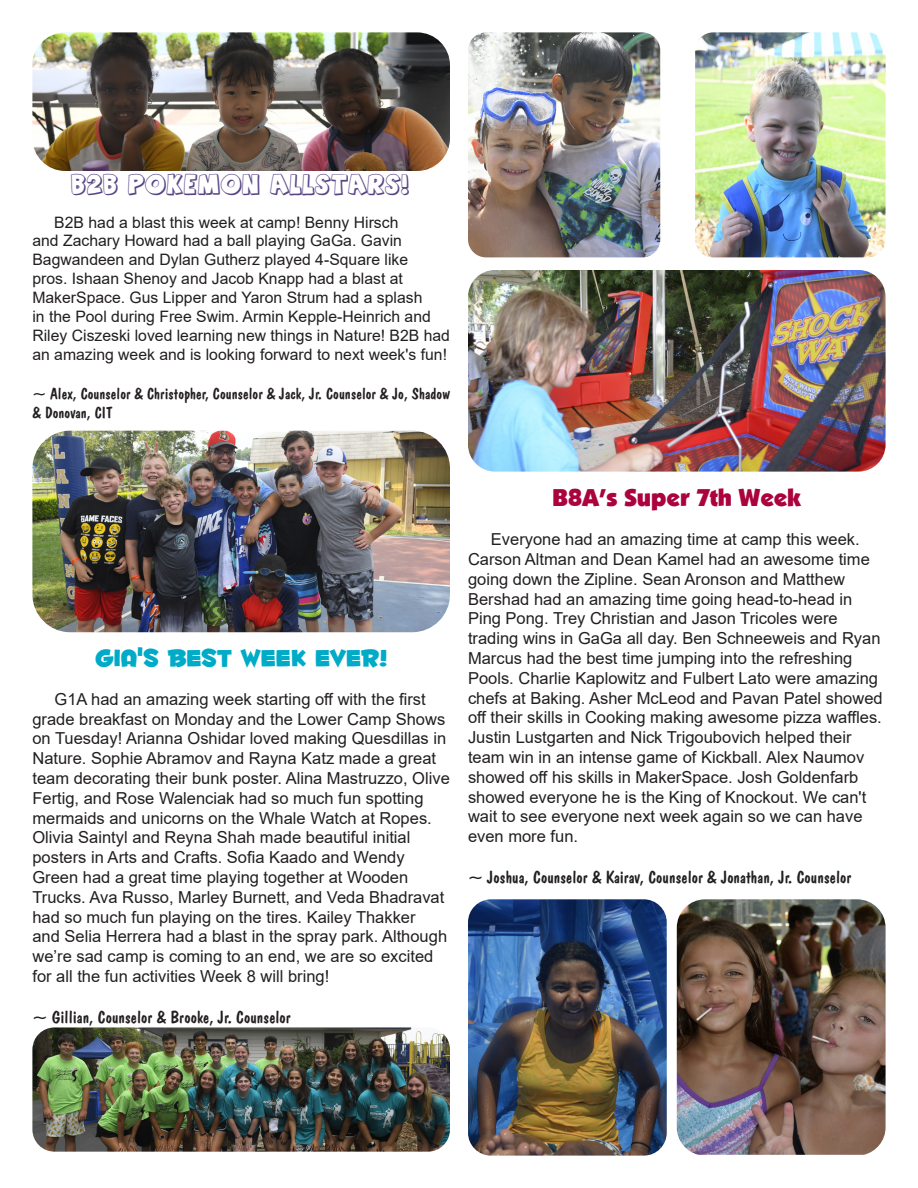
<style>
.page{position:relative;width:918px;height:1188px;background:#fff}
.page>*{position:absolute;margin:0;border:0;box-sizing:border-box;transform-origin:0 0}
.t1{font:28.5px "Fontdinerdotcom Huggable";color:#00abc8}
.t2{font:24px "Boulder";color:#ab033e}
.t3{font:19.5px "Agent Orange";color:#574585}
.t4{font:18px "Dom Casual BT";color:#231f20}
.t5{font:16.5px/19.8px "Arial";color:#231f20}
.t6{font:16.5px/19.8px "Dom Casual BT";color:#231f20}
.t7{font:15.75px/18.9px "Arial";color:#231f20}
</style>
<div class="page">
<img style="left:32px;top:32px;width:418px;height:139px">
<img style="left:468px;top:32px;width:192px;height:225px">
<img style="left:695px;top:32px;width:190px;height:225px">
<img style="left:32px;top:1027px;width:418px;height:125px">
<img style="left:468px;top:270px;width:417px;height:202px">
<img style="left:468px;top:899px;width:198px;height:257px">
<img style="left:676px;top:899px;width:209px;height:256px">
<img style="left:32px;top:431px;width:418px;height:201px">
<p class="t3" style="left:72px;top:173px;width:340px">B2B POKEMON ALLSTARS!</p>
<p class="t7" style="left:32px;top:212px;width:419px;text-indent:22px">B2B had a blast this week at camp! Benny Hirsch<br>and Zachary Howard had a ball playing GaGa. Gavin Bagwandeen and Dylan Gutherz played 4-Square like<br>pros. Ishaan Shenoy and Jacob Knapp had a blast at MakerSpace. Gus Lipper and Yaron Strum had a splash<br>in the Pool during Free Swim. Armin Kepple-Heinrich and Riley Ciszeski loved learning new things in Nature! B2B had an amazing week and is looking forward to next week's fun!</p>
<p class="t6" style="left:32px;top:383px;width:419px">~ Alex, Counselor &amp; Christopher, Counselor &amp; Jack, Jr. Counselor &amp; Jo, Shadow &amp; Donovan, CIT</p>
<p class="t1" style="left:95px;top:641px;width:294px">G1A'S BEST WEEK EVER!</p>
<p class="t5" style="left:32px;top:689px;width:419px;text-indent:22px">G1A had an amazing week starting off with the first grade breakfast on Monday and the Lower Camp Shows on Tuesday! Arianna Oshidar loved making Quesdillas in Nature. Sophie Abramov and Rayna Katz made a great team decorating their bunk poster. Alina Mastruzzo, Olive Fertig, and Rose Walenciak had so much fun spotting mermaids and unicorns on the Whale Watch at Ropes.<br>Olivia Saintyl and Reyna Shah made beautiful initial posters in Arts and Crafts. Sofia Kaado and Wendy Green had a great time playing together at Wooden Trucks. Ava Russo, Marley Burnett, and Veda Bhadravat had so much fun playing on the tires. Kailey Thakker<br>and Selia Herrera had a blast in the spray park. Although we’re sad camp is coming to an end, we are so excited for all the fun activities Week 8 will bring!</p>
<p class="t4" style="left:32px;top:1006px;width:260px">~ Gillian, Counselor &amp; Brooke, Jr. Counselor</p>
<p class="t2" style="left:552px;top:484px;width:250px">B8A’s Super 7th Week</p>
<p class="t5" style="left:468px;top:529px;width:416px;text-indent:23px">Everyone had an amazing time at camp this week.<br>Carson Altman and Dean Kamel had an awesome time going down the Zipline. Sean Aronson and Matthew Bershad had an amazing time going head-to-head in Ping Pong. Trey Christian and Jason Tricoles were trading wins in GaGa all day. Ben Schneeweis and Ryan Marcus had the best time jumping into the refreshing Pools. Charlie Kaplowitz and Fulbert Lato were amazing chefs at Baking. Asher McLeod and Pavan Patel showed off their skills in Cooking making awesome pizza waffles.<br>Justin Lustgarten and Nick Trigoubovich helped their team win in an intense game of Kickball. Alex Naumov showed off his skills in MakerSpace. Josh Goldenfarb showed everyone he is the King of Knockout. We can't wait to see everyone next week again so we can have even more fun.</p>
<p class="t4" style="left:468px;top:866px;width:385px">~ Joshua, Counselor &amp; Kairav, Counselor &amp; Jonathan, Jr. Counselor</p>
</div>
